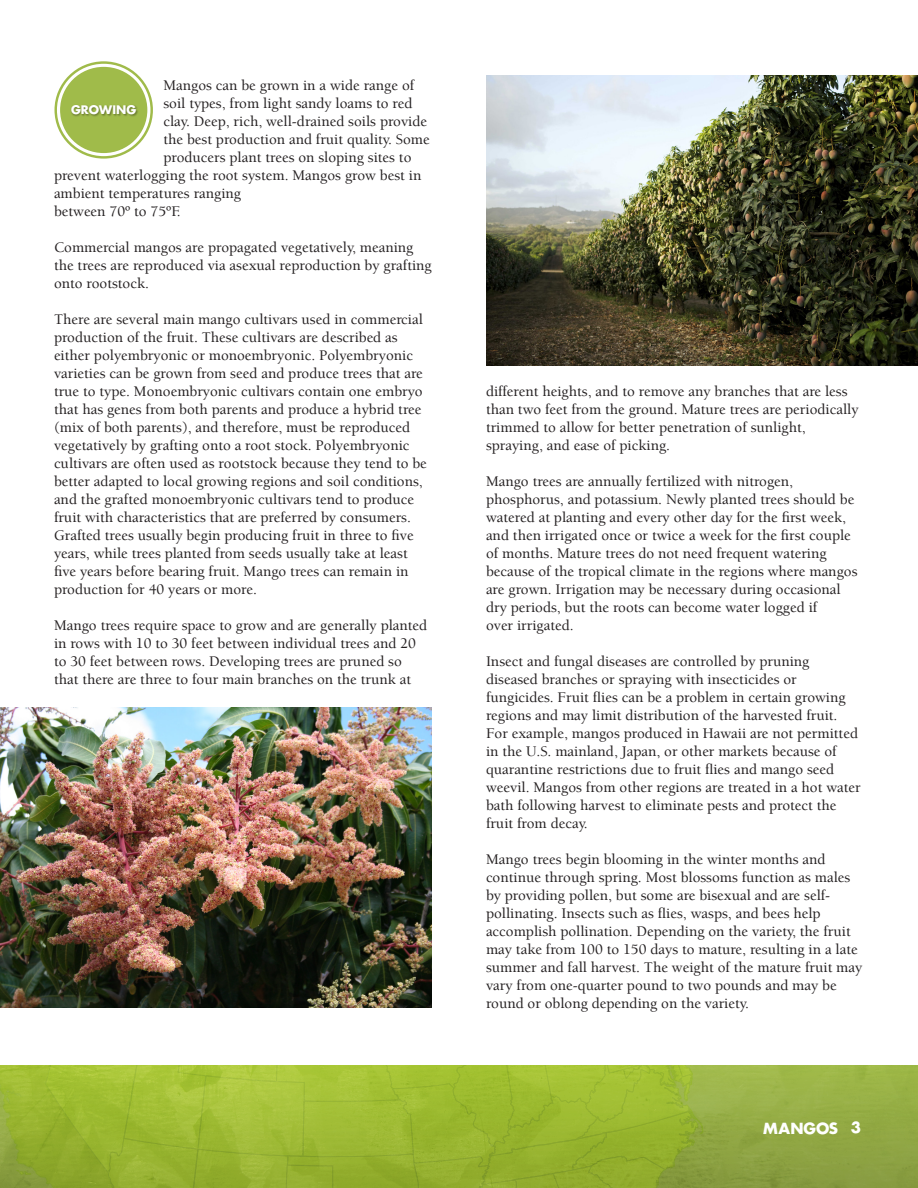
<style>
.page{position:relative;width:918px;height:1188px;background:#fff}
.page>*{position:absolute;margin:0;border:0;box-sizing:border-box;transform-origin:0 0}
.Body_Copy{font:500 15px/18px "Berkeley UC Davis";color:#231f20}
.t1{font:700 15px "Futura UC Davis";color:#fff}
.t2{font:700 11.55px "Futura UC Davis";color:#fff}
</style>
<div class="page">
<div style="left:60px;top:67px;width:87px;height:86px;background:#a0bb4a;border-radius:50%"></div>
<div style="left:54px;top:61px;width:99px;height:98px;border:2px solid #a0bb4a;border-radius:50%"></div>
<img style="left:71px;top:105px;width:67px;height:12px">
<img style="left:0;top:708px;width:432px;height:300px">
<img style="left:486px;top:76px;width:432px;height:290px">
<img style="left:704px;top:1066px;width:214px;height:122px">
<svg style="left:0;top:1066px;width:704px;height:122px;background:#9bb633"></svg>
<p class="Body_Copy" style="left:163px;top:76px;width:252px">Mangos can be grown in a wide range of</p>
<p class="Body_Copy" style="left:163px;top:94px;width:251px">soil types, from light sandy loams to red</p>
<p class="Body_Copy" style="left:163px;top:112px;width:265px">clay. Deep, rich, well-drained soils provide</p>
<p class="Body_Copy" style="left:163px;top:130px;width:268px">the best production and fruit quality. Some</p>
<p class="Body_Copy" style="left:163px;top:148px;width:250px">producers plant trees on sloping sites to</p>
<p class="Body_Copy" style="left:54px;top:166px;width:369px">prevent waterlogging the root system. Mangos grow best in</p>
<p class="Body_Copy" style="left:54px;top:184px;width:189px">ambient temperatures ranging</p>
<p class="Body_Copy" style="left:54px;top:202px;width:128px">between 70º to 75ºF.</p>
<p class="Body_Copy" style="left:54px;top:238px;width:379px">Commercial mangos are propagated vegetatively, meaning the trees are reproduced via asexual reproduction by grafting onto rootstock.</p>
<p class="Body_Copy" style="left:54px;top:310px;width:374px">There are several main mango cultivars used in commercial production of the fruit. These cultivars are described as either polyembryonic or monoembryonic. Polyembryonic varieties can be grown from seed and produce trees that are true to type. Monoembryonic cultivars contain one embryo that has genes from both parents and produce a hybrid tree (mix of both parents), and therefore, must be reproduced vegetatively by grafting onto a root stock. Polyembryonic cultivars are often used as rootstock because they tend to be better adapted to local growing regions and soil conditions, and the grafted monoembryonic cultivars tend to produce fruit with characteristics that are preferred by consumers.<br>Grafted trees usually begin producing fruit in three to five years, while trees planted from seeds usually take at least five years before bearing fruit. Mango trees can remain in production for 40 years or more.</p>
<p class="Body_Copy" style="left:54px;top:616px;width:375px">Mango trees require space to grow and are generally planted in rows with 10 to 30 feet between individual trees and 20 to 30 feet between rows. Developing trees are pruned so that there are three to four main branches on the trunk at</p>
<p class="t2" style="left:71px;top:102px;width:67px">GROWING</p>
<p class="Body_Copy" style="left:486px;top:382px;width:374px">different heights, and to remove any branches that are less than two feet from the ground. Mature trees are periodically trimmed to allow for better penetration of sunlight, spraying, and ease of picking.</p>
<p class="Body_Copy" style="left:486px;top:472px;width:373px">Mango trees are annually fertilized with nitrogen, phosphorus, and potassium. Newly planted trees should be watered at planting and every other day for the first week, and then irrigated once or twice a week for the first couple of months. Mature trees do not need frequent watering because of the tropical climate in the regions where mangos are grown. Irrigation may be necessary during occasional dry periods, but the roots can become water logged if<br>over irrigated.</p>
<p class="Body_Copy" style="left:486px;top:652px;width:376px">Insect and fungal diseases are controlled by pruning diseased branches or spraying with insecticides or fungicides. Fruit flies can be a problem in certain growing regions and may limit distribution of the harvested fruit.<br>For example, mangos produced in Hawaii are not permitted in the U.S. mainland, Japan, or other markets because of quarantine restrictions due to fruit flies and mango seed weevil. Mangos from other regions are treated in a hot water bath following harvest to eliminate pests and protect the fruit from decay.</p>
<p class="Body_Copy" style="left:486px;top:850px;width:378px">Mango trees begin blooming in the winter months and continue through spring. Most blossoms function as males by providing pollen, but some are bisexual and are self&shy;pollinating. Insects such as flies, wasps, and bees help accomplish pollination. Depending on the variety, the fruit may take from 100 to 150 days to mature, resulting in a late summer and fall harvest. The weight of the mature fruit may vary from one-quarter pound to two pounds and may be round or oblong depending on the variety.</p>
<p class="t1" style="left:763px;top:1118px;width:99px">MANGOS 3</p>
</div>
